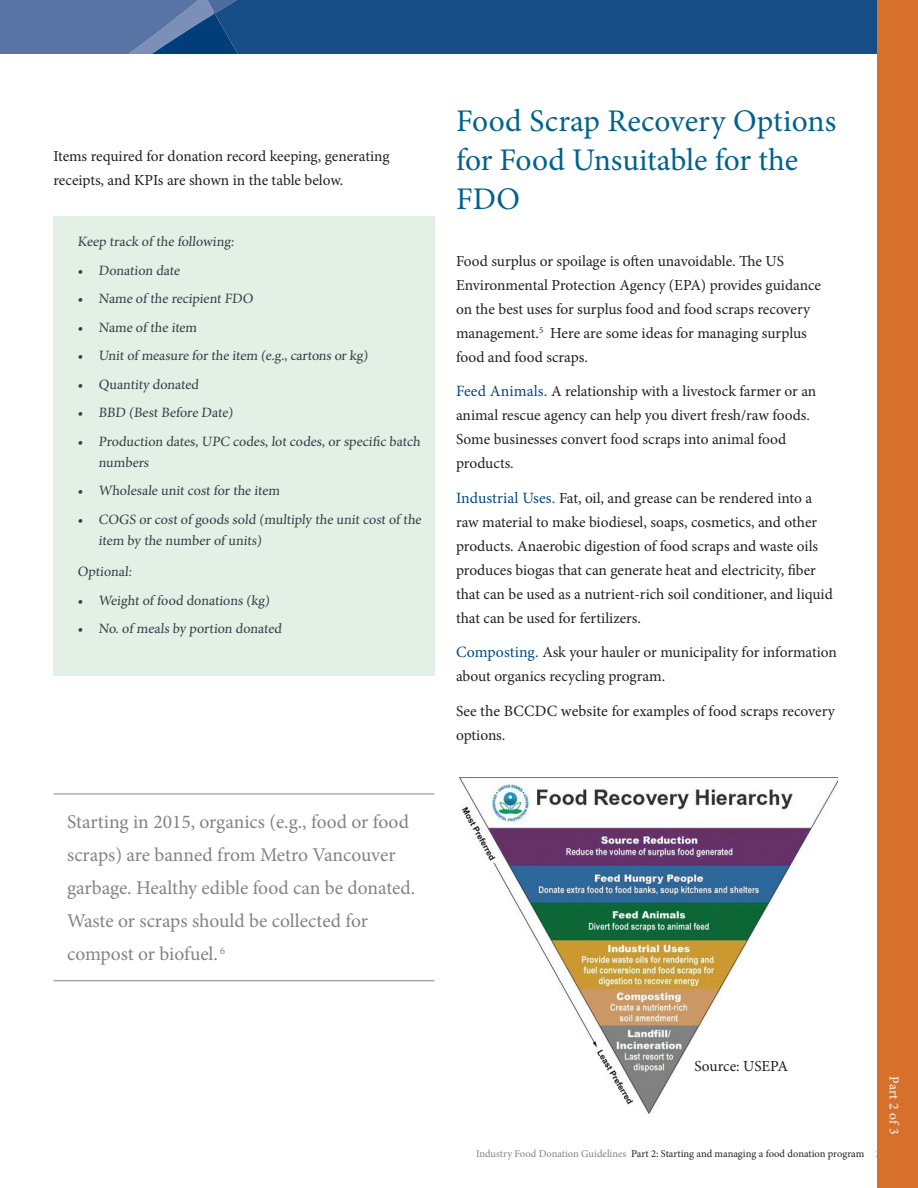
<style>
.page{position:relative;width:918px;height:1188px;background:#fff}
.page>*{position:absolute;margin:0;border:0;box-sizing:border-box;transform-origin:0 0}
.this_sub_header{font:31.5px/39px "Minion Pro";color:#00628e}
.this_quote-WORDS{font:19.5px/33px "Minion Pro";color:#838386}
.this_body_bold{font:15.3px/24px "Minion Pro";color:#231f20}
.this_body{font:15.3px/24px "Minion Pro";letter-spacing:-.005em;color:#231f20}
.this_quote-green_bo{font:14.25px/21px "Minion Pro";letter-spacing:-.01em;color:#313f48}
.t1{font:13.5px "Minion Pro";letter-spacing:.01em;color:#fff}
.t2{font:10.5px "Minion Pro";letter-spacing:-.005em;color:#231f20}
.s1{font-size:15.75px;color:#004a87}
.s2{font-size:15.75px}
.s3{color:#838386}
</style>
<div class="page">
<svg style="left:0;top:0;width:878px;height:54px;background:#25568e"></svg>
<div style="left:878px;top:0;width:40px;height:1188px;background:#d6702b"></div>
<div style="left:53px;top:188px;width:382px;height:488px;background:#e2f0e5"></div>
<img style="left:459px;top:778px;width:378px;height:335px">
<hr style="left:54px;top:794px;width:380px;height:1px;background:#838386">
<hr style="left:54px;top:980px;width:380px;height:1px;background:#838386">
<div style="left:51px;top:189px;width:390px;height:27px;background:#fff"></div>
<p class="this_body" style="left:53px;top:144px;width:338px">Items required for donation record keeping, generating receipts, and KPIs are shown in the table below.</p>
<p class="this_quote-green_bo" style="left:77px;top:231px;width:160px">Keep track of the following:</p>
<p class="this_quote-green_bo" style="left:77px;top:260px;width:106px">• Donation date</p>
<p class="this_quote-green_bo" style="left:77px;top:288px;width:179px">• Name of the recipient FDO</p>
<p class="this_quote-green_bo" style="left:77px;top:317px;width:123px">• Name of the item</p>
<p class="this_quote-green_bo" style="left:77px;top:345px;width:294px">• Unit of measure for the item (e.g., cartons or kg)</p>
<p class="this_quote-green_bo" style="left:77px;top:374px;width:124px">• Quantity donated</p>
<p class="this_quote-green_bo" style="left:77px;top:402px;width:159px">• BBD (Best Before Date)</p>
<p class="this_quote-green_bo" style="left:98px;top:431px;width:325px;text-indent:-21px">• Production dates, UPC codes, lot codes, or specific batch numbers</p>
<p class="this_quote-green_bo" style="left:77px;top:480px;width:206px">• Wholesale unit cost for the item</p>
<p class="this_quote-green_bo" style="left:98px;top:509px;width:326px;text-indent:-21px">• COGS or cost of goods sold (multiply the unit cost of the item by the number of units)</p>
<p class="this_quote-green_bo" style="left:77px;top:561px;width:57px">Optional:</p>
<p class="this_quote-green_bo" style="left:77px;top:590px;width:195px">• Weight of food donations (kg)</p>
<p class="this_quote-green_bo" style="left:77px;top:618px;width:208px">• No. of meals by portion donated</p>
<p class="this_quote-WORDS" style="left:67px;top:805px;width:350px">Starting in 2015, organics (e.g., food or food scraps) are banned from Metro Vancouver garbage. Healthy edible food can be donated.<br>Waste or scraps should be collected for compost or biofuel. <sup>6</sup></p>
<p class="this_sub_header" style="left:456px;top:101px;width:382px">Food Scrap Recovery Options for Food Unsuitable for the<br>FDO</p>
<p class="this_body" style="left:456px;top:249px;width:367px">Food surplus or spoilage is often unavoidable. The US Environmental Protection Agency (EPA) provides guidance on the best uses for surplus food and food scraps recovery management.<sup>5</sup> Here are some ideas for managing surplus food and food scraps.</p>
<p class="this_body_bold" style="left:456px;top:380px;width:362px"><span class="s1">Feed Animals.</span> A relationship with a livestock farmer or an animal rescue agency can help you divert fresh/raw foods.<br>Some businesses convert food scraps into animal food products.</p>
<p class="this_body_bold" style="left:456px;top:486px;width:378px"><span class="s1">Industrial Uses.</span> Fat, oil, and grease can be rendered into a raw material to make biodiesel, soaps, cosmetics, and other products. Anaerobic digestion of food scraps and waste oils produces biogas that can generate heat and electricity, fiber that can be used as a nutrient-rich soil conditioner, and liquid that can be used for fertilizers.</p>
<p class="this_body_bold" style="left:456px;top:641px;width:382px"><span class="s1">Composting.</span> Ask your hauler or municipality for information about organics recycling program.</p>
<p class="this_body" style="left:456px;top:699px;width:380px">See <span class="s2">the BCCDC website</span> for examples of food scraps recovery</p>
<p class="this_body" style="left:456px;top:723px;width:51px">options.</p>
<p class="this_body" style="left:694px;top:1054px;width:95px">Source: USEPA</p>
<p class="t1" style="left:903px;top:1076px;width:59px;rotate:90deg">Part 2 of 3</p>
<p class="t2" style="left:476px;top:1146px;width:412px"><span class="s3">Industry Food Donation Guidelines</span> Part 2: Starting and managing a food donation program 25</p>
</div>
